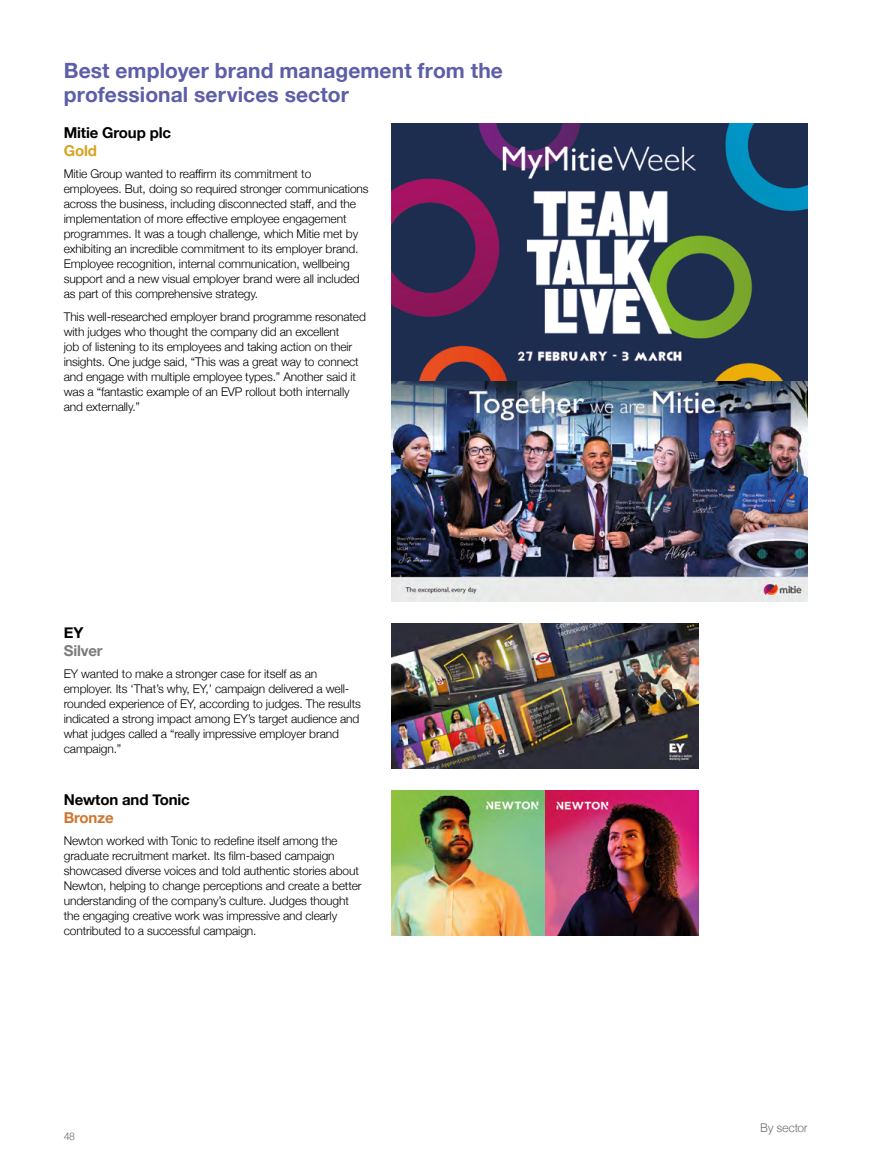
<style>
.page{position:relative;width:893px;height:1170px;background:#fff}
.page>*{position:absolute;margin:0;border:0;box-sizing:border-box;transform-origin:0 0}
.t1{font:700 21px/24px "Helvetica Neue";letter-spacing:.005em;color:#5c5ea7}
.t2{font:700 15px "Helvetica Neue";letter-spacing:-.01em;color:#000}
.t3{font:700 15px "Helvetica Neue";letter-spacing:-.01em;color:#7c7b7b}
.t4{font:700 15px "Helvetica Neue";letter-spacing:-.01em;color:#ce7730}
.t5{font:700 15px "Helvetica Neue";color:#d7a320}
.t6{font:300 12px/15px "Helvetica Neue";letter-spacing:-.01em;color:#000}
.t7{font:300 12px "Helvetica";letter-spacing:-.03em;color:#706f6f}
.t8{font:300 10.5px "Helvetica";color:#706f6f}
</style>
<div class="page">
<img style="left:392px;top:623px;width:307px;height:145px">
<img style="left:392px;top:790px;width:307px;height:144px">
<img style="left:392px;top:124px;width:416px;height:478px">
<h1 class="t1" style="left:64px;top:59px;width:441px">Best employer brand management from the professional services sector</h1>
<p class="t2" style="left:64px;top:121px;width:109px">Mitie Group plc</p>
<p class="t5" style="left:64px;top:139px;width:35px">Gold</p>
<p class="t6" style="left:64px;top:165px;width:306px">Mitie Group wanted to reaffirm its commitment to employees. But, doing so required stronger communications across the business, including disconnected staff, and the implementation of more effective employee engagement programmes. It was a tough challenge, which Mitie met by exhibiting an incredible commitment to its employer brand.<br>Employee recognition, internal communication, wellbeing support and a new visual employer brand were all included as part of this comprehensive strategy.</p>
<p class="t6" style="left:64px;top:309px;width:304px">This well-researched employer brand programme resonated with judges who thought the company did an excellent<br>job of listening to its employees and taking action on their insights. One judge said, “This was a great way to connect and engage with multiple employee types.” Another said it was a “fantastic example of an EVP rollout both internally and externally.”</p>
<p class="t2" style="left:64px;top:620px;width:21px">EY</p>
<p class="t3" style="left:64px;top:638px;width:40px">Silver</p>
<p class="t6" style="left:64px;top:665px;width:299px">EY wanted to make a stronger case for itself as an employer. Its ‘That’s why, EY,’ campaign delivered a well&shy;rounded experience of EY, according to judges. The results indicated a strong impact among EY’s target audience and what judges called a “really impressive employer brand campaign.”</p>
<p class="t2" style="left:64px;top:787px;width:128px">Newton and Tonic</p>
<p class="t4" style="left:64px;top:805px;width:51px">Bronze</p>
<p class="t6" style="left:64px;top:831px;width:299px">Newton worked with Tonic to redefine itself among the graduate recruitment market. Its film-based campaign showcased diverse voices and told authentic stories about Newton, helping to change perceptions and create a better understanding of the company’s culture. Judges thought the engaging creative work was impressive and clearly contributed to a successful campaign.</p>
<p class="t8" style="left:64px;top:1127px;width:13px">48</p>
<p class="t7" style="left:760px;top:1117px;width:49px">By sector</p>
</div>
